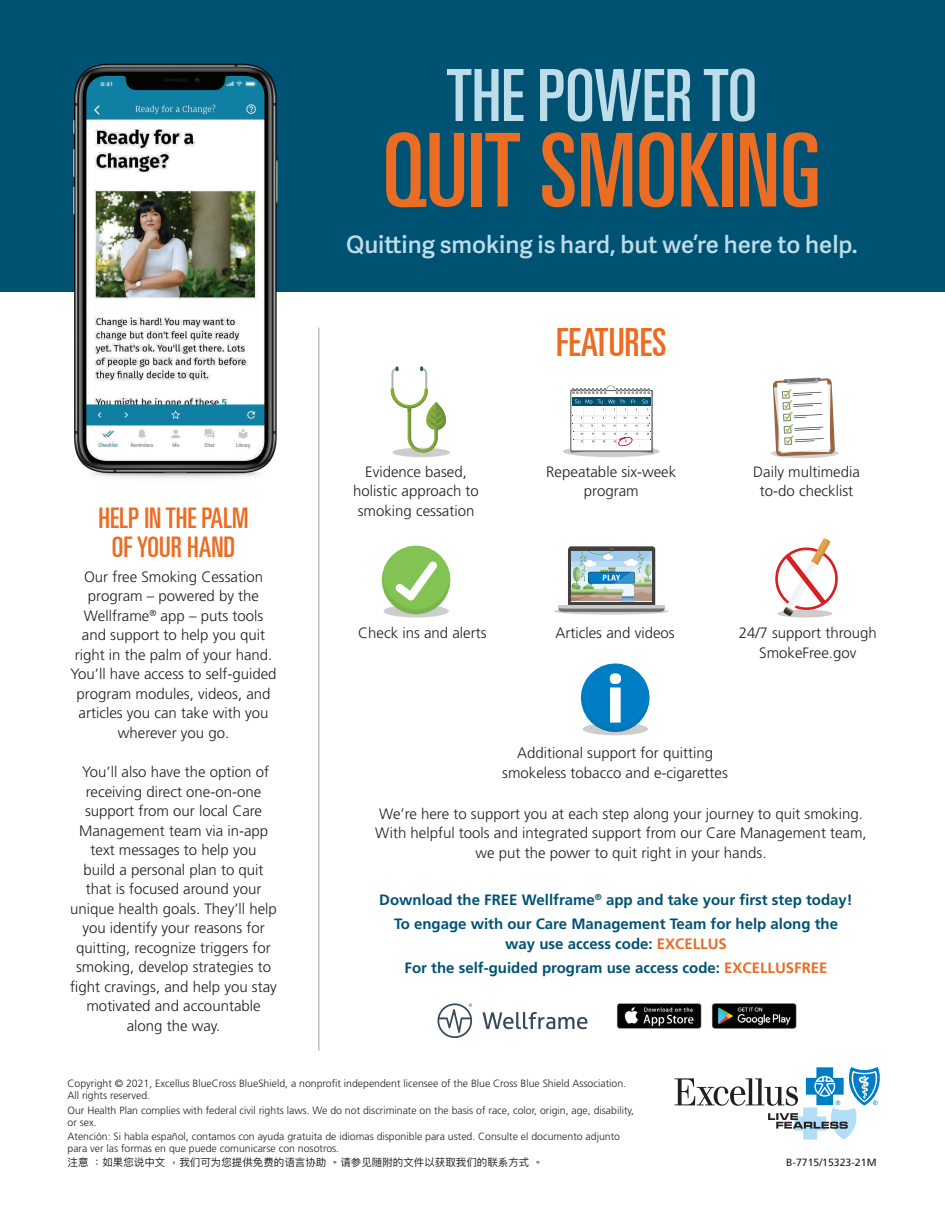
<style>
.page{position:relative;width:945px;height:1215px;background:#fff}
.page>*{position:absolute;margin:0;border:0;box-sizing:border-box;transform-origin:0 0}
.t1{font:102px "Univers LT Pro Ult Cond";color:#eb6c23}
.t2{font:72px "Univers LT Pro Ult Cond";color:#bdddea}
.t3{font:39px "Univers LT Pro Ult Cond";color:#eb6c23}
.t4{font:28.5px/28.5px "Univers LT Pro Ult Cond";color:#eb6c23;text-align:center}
.t5{font:600 24px "Adelle Sans";color:#bdddea}
.t6{font:300 15px/19.5px "Frutiger";color:#231f20;text-align:center}
.t7{font:700 15px/19.5px "Frutiger";color:#005273;text-align:center}
.t8{font:300 10.5px/12px "Frutiger";color:#231f20}
.t9{font:10.5px "Ping Fang HK";color:#231f20}
.t10{font:10.5px "Frutiger";color:#231f20}
.s1{color:#eb6c23}
</style>
<div class="page">
<hr style="left:318px;top:328px;width:1px;height:723px;background:#a39d99">
<div style="left:0;top:0;width:945px;height:291px;background:#005273"></div>
<img style="left:59px;top:63px;width:227px;height:415px">
<div style="left:392px;top:448px;width:58px;height:9px;background:#cdcdcd;border-radius:50%"></div>
<svg style="left:391px;top:366px;width:55px;height:87px"></svg>
<svg style="left:563px;top:446px;width:97px;height:11px"></svg>
<svg style="left:571px;top:385px;width:83px;height:69px"></svg>
<svg style="left:771px;top:448px;width:68px;height:10px"></svg>
<svg style="left:773px;top:378px;width:62px;height:78px"></svg>
<svg style="left:384px;top:605px;width:65px;height:13px"></svg>
<svg style="left:381px;top:545px;width:70px;height:71px"></svg>
<svg style="left:554px;top:608px;width:115px;height:7px"></svg>
<svg style="left:558px;top:546px;width:107px;height:66px"></svg>
<svg style="left:777px;top:610px;width:55px;height:8px"></svg>
<svg style="left:775px;top:538px;width:63px;height:78px"></svg>
<div style="left:583px;top:723px;width:65px;height:12px;background:#cdcdcd;border-radius:50%"></div>
<svg style="left:580px;top:663px;width:70px;height:71px"></svg>
<svg style="left:675px;top:1067px;width:205px;height:73px"></svg>
<img style="left:616px;top:1003px;width:181px;height:26px">
<svg style="left:437px;top:1003px;width:35px;height:35px"></svg>
<svg style="left:482px;top:1012px;width:105px;height:17px"></svg>
<p class="t2" style="left:447px;top:46px;width:312px">THE POWER TO</p>
<p class="t1" style="left:383px;top:100px;width:440px">QUIT SMOKING</p>
<p class="t5" style="left:346px;top:227px;width:513px">Quitting smoking is hard, but we’re here to help.</p>
<p class="t4" style="left:99px;top:502px;width:152px">HELP IN THE PALM<br>OF YOUR HAND</p>
<p class="t6" style="left:71px;top:567px;width:208px">Our free Smoking Cessation program – powered by the<br>Wellframe<sup>®</sup> app – puts tools and support to help you quit right in the palm of your hand.<br>You’ll have access to self-guided program modules, videos, and articles you can take with you wherever you go.</p>
<p class="t6" style="left:70px;top:763px;width:208px">You’ll also have the option of receiving direct one-on-one support from our local Care<br>Management team via in-app text messages to help you<br>build a personal plan to quit that is focused around your unique health goals. They’ll help you identify your reasons for quitting, recognize triggers for smoking, develop strategies to fight cravings, and help you stay motivated and accountable along the way.</p>
<p class="t3" style="left:556px;top:315px;width:112px">FEATURES</p>
<p class="t6" style="left:353px;top:462px;width:127px">Evidence based, holistic approach to smoking cessation</p>
<p class="t6" style="left:546px;top:462px;width:132px">Repeatable six-week program</p>
<p class="t6" style="left:753px;top:462px;width:108px">Daily multimedia to-do checklist</p>
<p class="t6" style="left:358px;top:623px;width:130px">Check ins and alerts</p>
<p class="t6" style="left:556px;top:623px;width:121px">Articles and videos</p>
<p class="t6" style="left:739px;top:623px;width:140px">24/7 support through<br>SmokeFree.gov</p>
<p class="t6" style="left:502px;top:743px;width:227px">Additional support for quitting smokeless tobacco and e-cigarettes</p>
<p class="t6" style="left:375px;top:804px;width:493px">We’re here to support you at each step along your journey to quit smoking.<br>With helpful tools and integrated support from our Care Management team, we put the power to quit right in your hands.</p>
<p class="t7" style="left:379px;top:890px;width:475px">Download the FREE Wellframe<sup>®</sup> app and take your first step today!</p>
<p class="t7" style="left:394px;top:914px;width:446px">To engage with our Care Management Team for help along the way use access code: <span class="s1">EXCELLUS</span></p>
<p class="t7" style="left:405px;top:958px;width:425px">For the self-guided program use access code: <span class="s1">EXCELLUSFREE</span></p>
<p class="t8" style="left:68px;top:1078px;width:560px">Copyright © 2021, Excellus BlueCross BlueShield, a nonprofit independent licensee of the Blue Cross Blue Shield Association.<br>All rights reserved.</p>
<p class="t8" style="left:68px;top:1104px;width:568px">Our Health Plan complies with federal civil rights laws. We do not discriminate on the basis of race, color, origin, age, disability, or sex.</p>
<p class="t8" style="left:68px;top:1130px;width:554px">Atención: Si habla español, contamos con ayuda gratuita de idiomas disponible para usted. Consulte el documento adjunto para ver las formas en que puede comunicarse con nosotros.</p>
<p class="t9" style="left:68px;top:1156px;width:477px">注意 ：如果您说中文 ，我们可为您提供免费的语言协助 。请参见随附的文件以获取我们的联系方式 。</p>
<p class="t10" style="left:786px;top:1156px;width:92px">B-7715/15323-21M</p>
</div>
